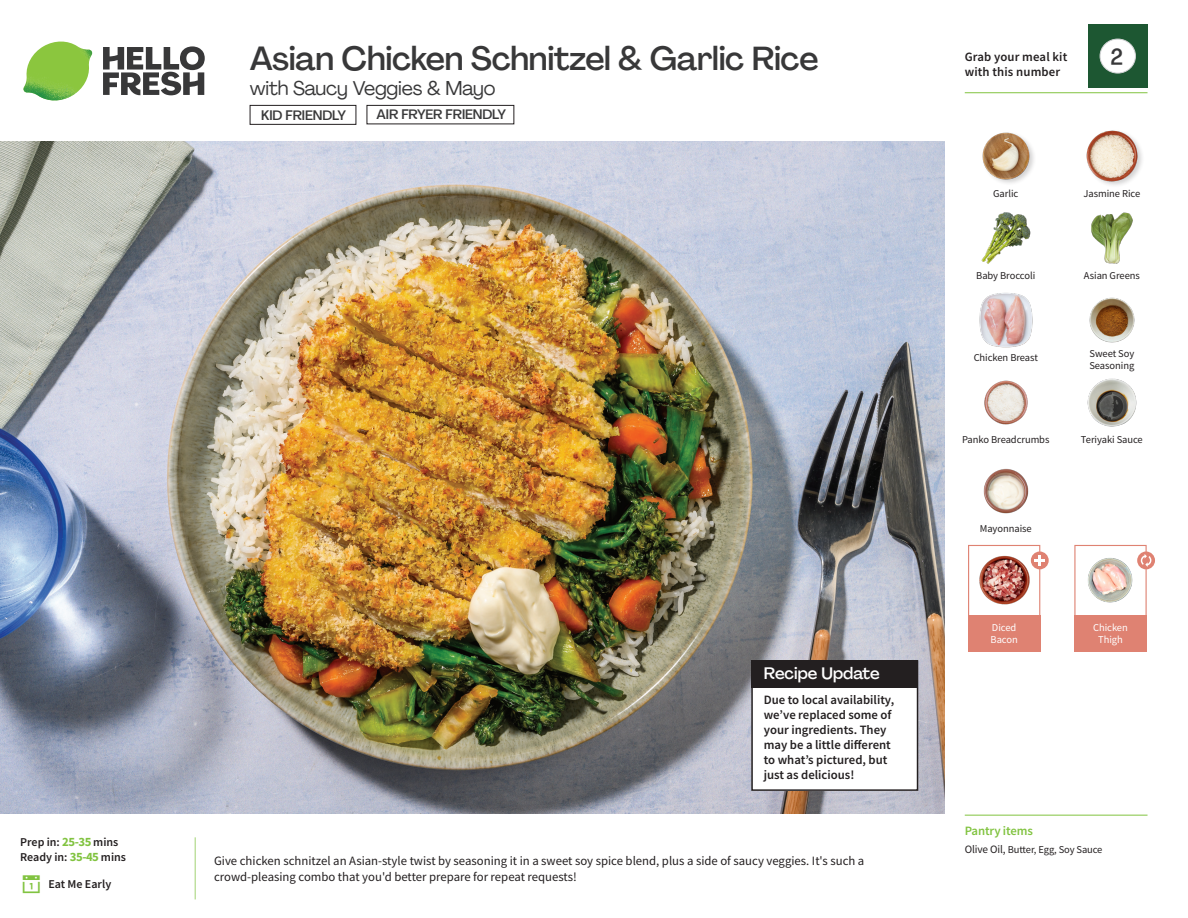
<style>
.page{position:relative;width:1188px;height:918px;background:#fff}
.page>*{position:absolute;margin:0;border:0;box-sizing:border-box;transform-origin:0 0}
._15_Titel_UK{font:500 33px "Agrandir";letter-spacing:-.01em;color:#383839}
._002_Label_Nr{font:500 22.8px "Agrandir";color:#383839;scale:.94 1}
._15_Titel_UK-2{font:19.5px "Agrandir";letter-spacing:-.01em;color:#383839}
.Steps_Text_AU{font:500 16.5px "Agrandir";color:#fff}
.t1{font:500 13.5px "Agrandir";letter-spacing:-.01em;color:#383839}
.Step_6_Text_AU{font:12.75px/16.5px "Source Sans Pro";color:#231f20}
.Steps_Text_AU-2{font:600 12.75px/15px "Source Sans Pro";color:#231f20}
._04_Headers_Front{font:600 12.75px "Source Sans Pro";letter-spacing:-.01em;color:#81c340}
._04_Intro{font:600 12px "Source Sans Pro";color:#231f20}
._18_FRONT_ingredients{font:10.5px/12px "Source Sans Pro";letter-spacing:-.005em;color:#231f20}
._05_Pantry{font:10.5px "Source Sans Pro";letter-spacing:-.01em;color:#231f20}
._18_FRONT_ingredients-2{font:10.5px/12px "Source Sans Pro";letter-spacing:-.005em;color:#fff;text-align:center}
.s1{font-weight:700;font-size:12.75px;color:#81c340}
.s2{font-size:11.25px}
</style>
<div class="page">
<svg style="left:103px;top:46px;width:102px;height:49px"></svg>
<img style="left:23px;top:42px;width:69px;height:59px">
<img style="left:0;top:142px;width:945px;height:672px">
<div style="left:367px;top:105px;width:147px;height:19px;border:1px solid #231f20"></div>
<div style="left:250px;top:105px;width:106px;height:20px;border:1px solid #231f20"></div>
<div style="left:1074px;top:545px;width:73px;height:72px;border:1px solid #df8272"></div>
<div style="left:1074px;top:615px;width:73px;height:37px;background:#df8272"></div>
<div style="left:968px;top:615px;width:72px;height:37px;background:#df8272"></div>
<img style="left:1088px;top:555px;width:51px;height:48px">
<div style="left:968px;top:545px;width:72px;height:72px;border:1px solid #df8272"></div>
<img style="left:979px;top:555px;width:54px;height:50px">
<div style="left:1031px;top:552px;width:18px;height:17px;background:#df8272;border-radius:50%"></div>
<svg style="left:1034px;top:555px;width:11px;height:11px"></svg>
<div style="left:1137px;top:552px;width:18px;height:17px;background:#df8272;border-radius:50%"></div>
<svg style="left:1141px;top:554px;width:10px;height:13px"></svg>
<img style="left:1089px;top:297px;width:46px;height:46px">
<img style="left:1087px;top:378px;width:50px;height:49px">
<img style="left:984px;top:380px;width:44px;height:45px">
<img style="left:983px;top:468px;width:46px;height:46px">
<img style="left:979px;top:293px;width:54px;height:55px">
<img style="left:981px;top:212px;width:50px;height:52px">
<img style="left:1091px;top:212px;width:42px;height:52px">
<img style="left:982px;top:132px;width:52px;height:51px">
<img style="left:1086px;top:130px;width:55px;height:55px">
<div style="left:752px;top:661px;width:166px;height:129px;background:#fff"></div>
<div style="left:751px;top:660px;width:167px;height:131px;border:2px solid #231f20"></div>
<div style="left:751px;top:660px;width:167px;height:28px;background:#231f20"></div>
<hr style="left:965px;top:815px;width:183px;height:1px;background:#81c340">
<hr style="left:965px;top:92px;width:183px;height:1px;background:#81c340">
<div style="left:1088px;top:24px;width:60px;height:64px;background:#1d5732"></div>
<div style="left:1100px;top:39px;width:35px;height:34px;background:#fff;border-radius:50%"></div>
<div style="left:1100px;top:39px;width:36px;height:34px;border:1px solid #d1d2d4;border-radius:50%"></div>
<p class="_04_Intro" style="left:20px;top:834px;width:100px">Prep in: <span class="s1">25-35</span> mins</p>
<p class="_04_Intro" style="left:20px;top:849px;width:107px">Ready in: <span class="s1">35-45</span> mins</p>
<p class="_04_Intro" style="left:48px;top:876px;width:64px">Eat Me Early</p>
<p class="_15_Titel_UK" style="left:250px;top:38px;width:570px">Asian Chicken Schnitzel &amp; Garlic Rice</p>
<p class="_15_Titel_UK-2" style="left:250px;top:76px;width:247px">with Saucy Veggies &amp; Mayo</p>
<p class="t1" style="left:261px;top:107px;width:86px">KID FRIENDLY</p>
<p class="t1" style="left:377px;top:106px;width:131px">AIR FRYER FRIENDLY</p>
<p class="Steps_Text_AU" style="left:764px;top:663px;width:117px">Recipe Update</p>
<p class="Steps_Text_AU-2" style="left:764px;top:692px;width:132px">Due to local availability, we’ve replaced some of your ingredients. They may be a little different to what’s pictured, but just as delicious!</p>
<p class="Step_6_Text_AU" style="left:214px;top:852px;width:652px">Give chicken schnitzel an Asian-style twist by seasoning it in a sweet soy spice blend, plus a side of saucy veggies. It's such a crowd-pleasing combo that you'd better prepare for repeat requests!</p>
<p class="Steps_Text_AU-2" style="left:965px;top:49px;width:104px">Grab your meal kit with this number</p>
<p class="_002_Label_Nr" style="left:1110px;top:43px;width:15px">2</p>
<p class="_18_FRONT_ingredients" style="left:993px;top:188px;width:27px">Garlic</p>
<p class="_18_FRONT_ingredients" style="left:1084px;top:188px;width:58px">Jasmine Rice</p>
<p class="_18_FRONT_ingredients" style="left:976px;top:270px;width:61px">Baby Broccoli</p>
<p class="_18_FRONT_ingredients" style="left:1084px;top:270px;width:58px">Asian Greens</p>
<p class="_18_FRONT_ingredients" style="left:974px;top:352px;width:66px">Chicken Breast</p>
<p class="_18_FRONT_ingredients" style="left:1089px;top:347px;width:46px">Sweet Soy<br>Seasoning</p>
<p class="_18_FRONT_ingredients" style="left:962px;top:434px;width:89px">Panko Breadcrumbs</p>
<p class="_18_FRONT_ingredients" style="left:1081px;top:434px;width:63px">Teriyaki Sauce</p>
<p class="_18_FRONT_ingredients" style="left:980px;top:522px;width:53px">Mayonnaise</p>
<p class="_18_FRONT_ingredients-2" style="left:991px;top:621px;width:29px;text-align:left">Diced<br>Bacon</p>
<p class="_18_FRONT_ingredients-2" style="left:1093px;top:621px;width:36px">Chicken<br>Thigh</p>
<p class="_04_Headers_Front" style="left:965px;top:822px;width:70px">Pantry items</p>
<p class="_05_Pantry" style="left:965px;top:843px;width:139px"><span class="s2">Olive Oil,</span> Butter, Egg, Soy Sauce</p>
</div>
